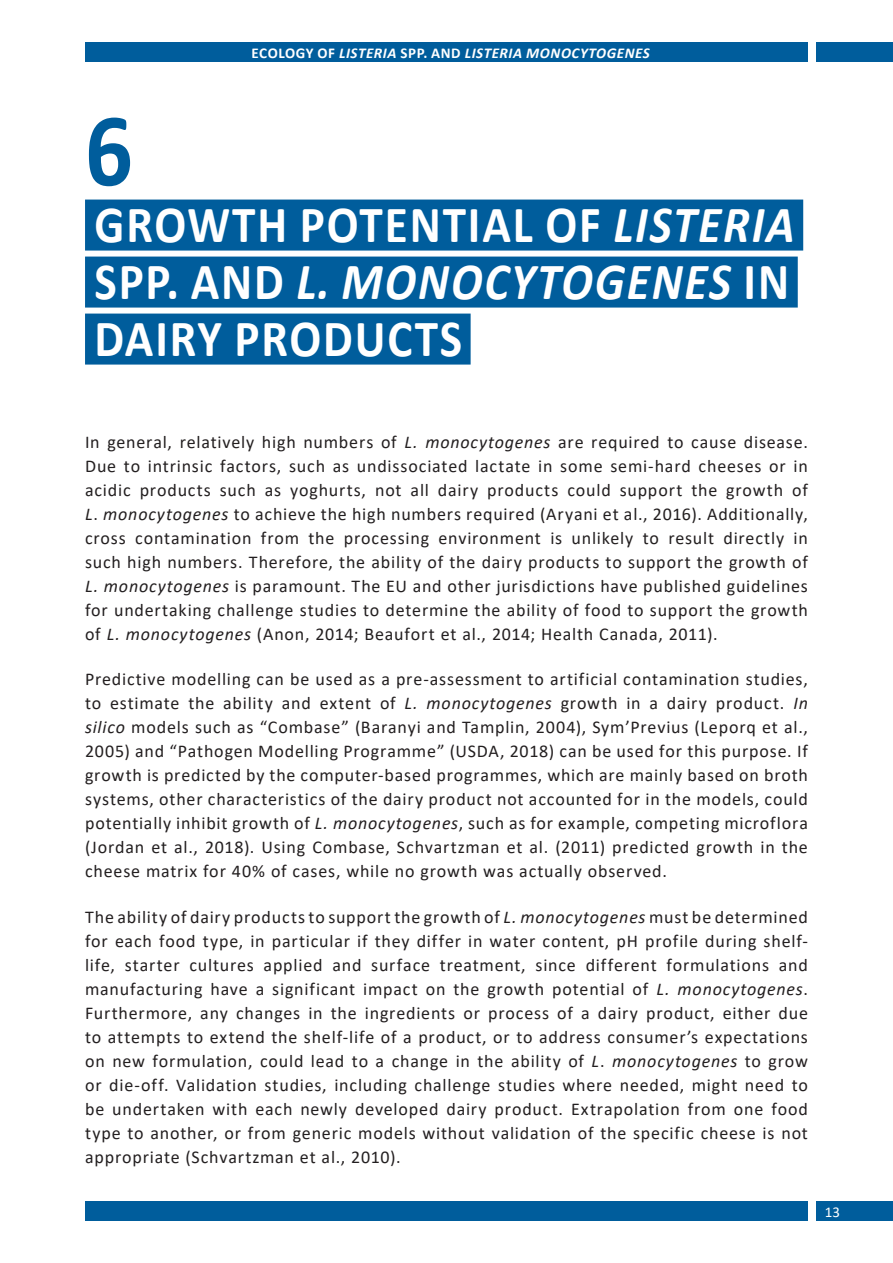
<style>
.page{position:relative;width:893px;height:1263px;background:#fff}
.page>*{position:absolute;margin:0;border:0;box-sizing:border-box;transform-origin:0 0}
.t1{font:700 105px "Calibri";color:#005d9c;scale:.9 1}
.t2{font:700 52.5px/57px "Calibri";letter-spacing:.04em;color:#fff;text-align:justify;scale:.9 1}
.t3{font:18px/24px "Calibri";letter-spacing:.045em;color:#231f20;text-align:justify}
.t4{font:italic 700 15px "Calibri";letter-spacing:.04em;color:#fff}
.t5{font:15px "Calibri";color:#fff}
.s1{font-style:normal}
.s2{font-style:italic}
</style>
<div class="page">
<div style="left:85px;top:200px;width:718px;height:51px;background:#005d9c"></div>
<div style="left:85px;top:257px;width:713px;height:51px;background:#005d9c"></div>
<div style="left:85px;top:314px;width:386px;height:51px;background:#005d9c"></div>
<div style="left:85px;top:1201px;width:723px;height:19px;background:#005d9c"></div>
<div style="left:85px;top:43px;width:723px;height:19px;background:#005d9c"></div>
<div style="left:816px;top:1201px;width:77px;height:19px;background:#005d9c"></div>
<svg style="left:816px;top:43px;width:77px;height:19px"></svg>
<p class="t4" style="left:252px;top:42px;width:400px"><span class="s1">ECOLOGY OF</span> LISTERIA <span class="s1">SPP. AND</span> LISTERIA MONOCYTOGENES</p>
<h1 class="t1" style="left:85px;top:76px;width:55px">6</h1>
<h2 class="t2" style="left:94px;top:195px;width:780px">GROWTH POTENTIAL OF <span class="s2">LISTERIA </span>SPP. AND <span class="s2">L. MONOCYTOGENES</span> IN DAIRY PRODUCTS</h2>
<p class="t3" style="left:85px;top:430px;width:724px">In general, relatively high numbers of <span class="s2">L. monocytogenes</span> are required to cause disease.<br>Due to intrinsic factors, such as undissociated lactate in some semi-hard cheeses or in acidic products such as yoghurts, not all dairy products could support the growth of <span class="s2">L</span>. <span class="s2">monocytogenes</span> to achieve the high numbers required (Aryani et al., 2016). Additionally, cross contamination from the processing environment is unlikely to result directly in such high numbers. Therefore, the ability of the dairy products to support the growth of <span class="s2">L. monocytogenes</span> is paramount. The EU and other jurisdictions have published guidelines for undertaking challenge studies to determine the ability of food to support the growth of <span class="s2">L. monocytogenes</span> (Anon, 2014; Beaufort et al., 2014; Health Canada, 2011).</p>
<p class="t3" style="left:85px;top:667px;width:724px">Predictive modelling can be used as a pre-assessment to artificial contamination studies, to estimate the ability and extent of <span class="s2">L. monocytogenes</span> growth in a dairy product. <span class="s2">In silico</span> models such as “Combase” (Baranyi and Tamplin, 2004), Sym’Previus (Leporq et al., 2005) and “Pathogen Modelling Programme” (USDA, 2018) can be used for this purpose. If growth is predicted by the computer-based programmes, which are mainly based on broth systems, other characteristics of the dairy product not accounted for in the models, could potentially inhibit growth of <span class="s2">L. monocytogenes</span>, such as for example, competing microflora (Jordan et al., 2018). Using Combase, Schvartzman et al. (2011) predicted growth in the cheese matrix for 40% of cases, while no growth was actually observed.</p>
<p class="t3" style="left:85px;top:904px;width:724px">The ability of dairy products to support the growth of <span class="s2">L. monocytogenes</span> must be determined for each food type, in particular if they differ in water content, pH profile during shelf&shy;life, starter cultures applied and surface treatment, since different formulations and manufacturing have a significant impact on the growth potential of <span class="s2">L. monocytogenes</span>.<br>Furthermore, any changes in the ingredients or process of a dairy product, either due to attempts to extend the shelf-life of a product, or to address consumer’s expectations on new formulation, could lead to a change in the ability of <span class="s2">L</span>. <span class="s2">monocytogenes</span> to grow or die-off. Validation studies, including challenge studies where needed, might need to be undertaken with each newly developed dairy product. Extrapolation from one food type to another, or from generic models without validation of the specific cheese is not appropriate (Schvartzman et al., 2010).</p>
<p class="t5" style="left:825px;top:1201px;width:17px">13</p>
</div>
